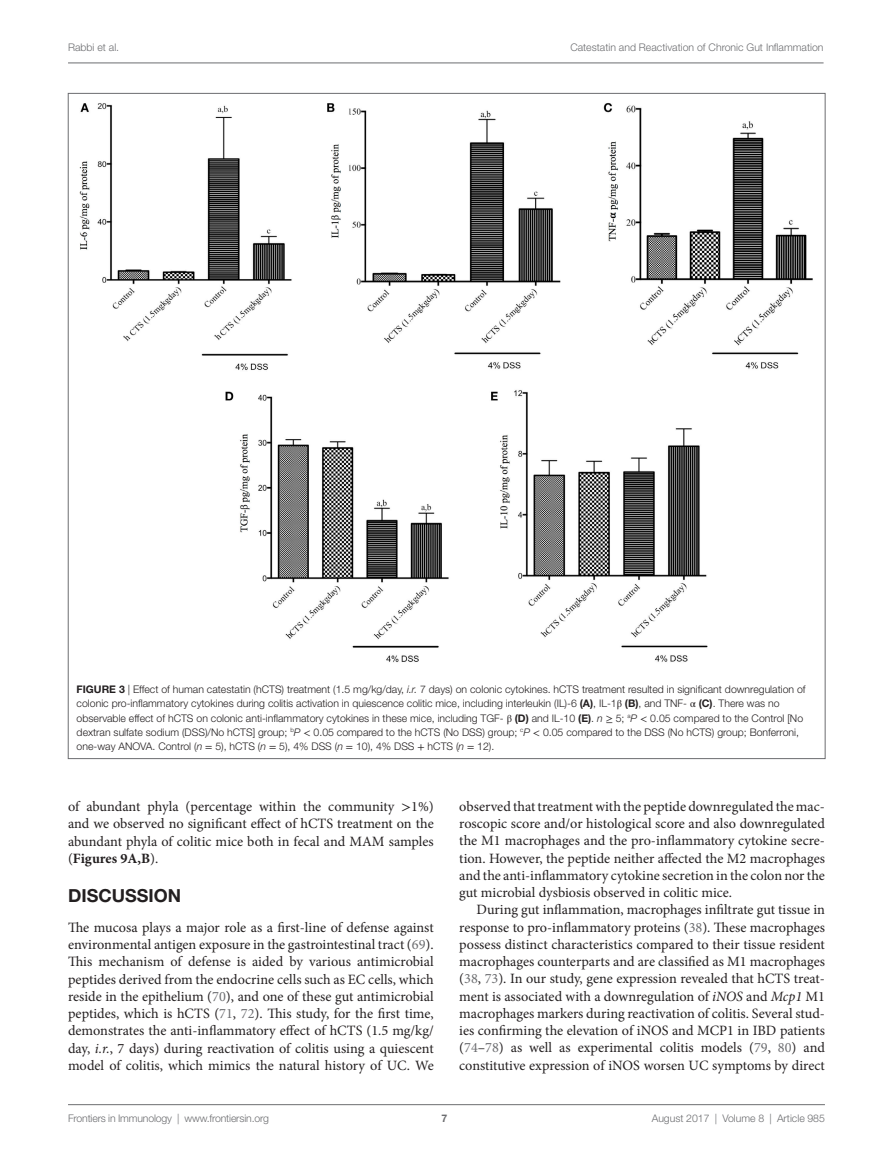
<style>
.page{position:relative;width:893px;height:1170px;background:#fff}
.page>*{position:absolute;margin:0;border:0;box-sizing:border-box;transform-origin:0 0}
.t1{font:700 18px "Helvetica Neue LT Std";color:#231f20}
.t2{font:14.25px/17.2px "Minion Pro";color:#231f20;text-align:justify}
.t3{font:300 10.5px/14.2px "Helvetica Neue LT Std";color:#231f20}
.t4{font:300 10.5px "Helvetica Neue LT Std";color:#6c6d70}
.t5{font:700 10.5px "Helvetica Neue LT Std";color:#6c6d70}
.s1{font-weight:700}
.s2{font-style:italic}
.s3{font-family:"STIX General";font-weight:400}
.s4{font-family:"STIX General"}
.s5{color:#6c6d70}
</style>
<div class="page">
<img style="left:79px;top:103px;width:734px;height:560px">
<hr style="left:68px;top:1104px;width:757px;height:1px;background:#6c6d70">
<hr style="left:68px;top:63px;width:755px;height:1px;background:#6c6d70">
<p class="t4" style="left:68px;top:41px;width:53px">Rabbi et al.</p>
<p class="t4" style="left:570px;top:41px;width:255px">Catestatin and Reactivation of Chronic Gut Inflammation</p>
<p class="t3" style="left:77px;top:682px;width:730px"><span class="s1">FIGURE 3</span> | Effect of human catestatin (hCTS) treatment (1.5 mg/kg/day, <span class="s2">i.r.</span> 7 days) on colonic cytokines. hCTS treatment resulted in significant downregulation of colonic pro-inflammatory cytokines during colitis activation in quiescence colitic mice, including interleukin (IL)-6 <span class="s1">(A)</span>, IL-1<span class="s3">β</span> <span class="s1">(B)</span>, and TNF- <span class="s3">α</span> <span class="s1">(C)</span>. There was no observable effect of hCTS on colonic anti-inflammatory cytokines in these mice, including TGF- <span class="s3">β</span> <span class="s1">(D)</span> and IL-10 <span class="s1">(E)</span>. <span class="s2">n</span> <span class="s3">≥</span> 5; <sup>a</sup><span class="s2">P</span> <span class="s3">&lt;</span> 0.05 compared to the Control [No dextran sulfate sodium (DSS)/No hCTS] group; <sup>b</sup><span class="s2">P</span> <span class="s3">&lt;</span> 0.05 compared to the hCTS (No DSS) group; <sup>c</sup><span class="s2">P</span> <span class="s3">&lt;</span> 0.05 compared to the DSS (No hCTS) group; Bonferroni, one-way ANOVA. Control (<span class="s2">n</span> <span class="s3">=</span> 5), hCTS (<span class="s2">n</span> <span class="s3">=</span> 5), 4% DSS (<span class="s2">n</span> <span class="s3">=</span> 10), 4% DSS <span class="s3">+</span> hCTS (<span class="s2">n</span> <span class="s3">=</span> 12).</p>
<p class="t2" style="left:68px;top:797px;width:367px">of abundant phyla (percentage within the community <span class="s4">&gt;</span>1%) and we observed no significant effect of hCTS treatment on the abundant phyla of colitic mice both in fecal and MAM samples (<span class="s1">Figures 9A,B</span>).</p>
<p class="t1" style="left:68px;top:884px;width:112px">DISCUSSION</p>
<p class="t2" style="left:68px;top:918px;width:367px">The mucosa plays a major role as a first-line of defense against environmental antigen exposure in the gastrointestinal tract (<span class="s5">69</span>).<br>This mechanism of defense is aided by various antimicrobial peptides derived from the endocrine cells such as EC cells, which reside in the epithelium (<span class="s5">70</span>), and one of these gut antimicrobial peptides, which is hCTS (<span class="s5">71</span>, <span class="s5">72</span>). This study, for the first time, demonstrates the anti-inflammatory effect of hCTS (1.5 mg/kg/ day, <span class="s2">i.r.</span>, 7 days) during reactivation of colitis using a quiescent model of colitis, which mimics the natural history of UC. We</p>
<p class="t2" style="left:459px;top:797px;width:367px">observed that treatment with the peptide downregulated the mac&shy;roscopic score and/or histological score and also downregulated the M1 macrophages and the pro-inflammatory cytokine secre&shy;tion. However, the peptide neither affected the M2 macrophages and the anti-inflammatory cytokine secretion in the colon nor the gut microbial dysbiosis observed in colitic mice.</p>
<p class="t2" style="left:459px;top:901px;width:367px;text-indent:17px">During gut inflammation, macrophages infiltrate gut tissue in response to pro-inflammatory proteins (<span class="s5">38</span>). These macrophages possess distinct characteristics compared to their tissue resident macrophages counterparts and are classified as M1 macrophages (<span class="s5">38</span>, <span class="s5">73</span>). In our study, gene expression revealed that hCTS treat&shy;ment is associated with a downregulation of <span class="s2">iNOS</span> and <span class="s2">Mcp1</span> M1 macrophages markers during reactivation of colitis. Several stud&shy;ies confirming the elevation of iNOS and MCP1 in IBD patients (<span class="s5">74</span>–<span class="s5">78</span>) as well as experimental colitis models (<span class="s5">79</span>, <span class="s5">80</span>) and constitutive expression of iNOS worsen UC symptoms by direct</p>
<p class="t4" style="left:68px;top:1111px;width:203px">Frontiers in Immunology | www.frontiersin.org</p>
<p class="t4" style="left:652px;top:1111px;width:175px">August 2017 | Volume 8 | Article 985</p>
<p class="t5" style="left:441px;top:1111px;width:7px">7</p>
</div>
